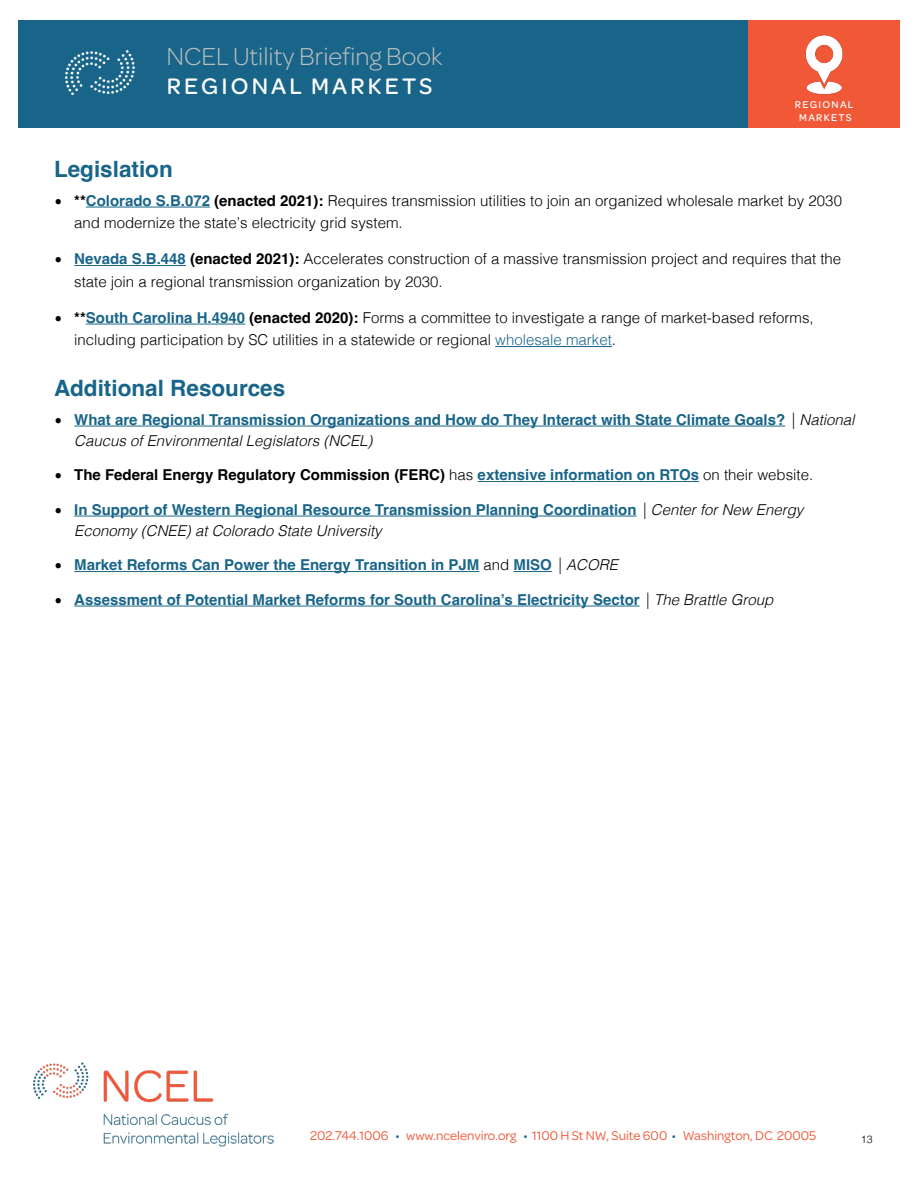
<style>
.page{position:relative;width:918px;height:1188px;background:#fff}
.page>*{position:absolute;margin:0;border:0;box-sizing:border-box;transform-origin:0 0}
.t1{font:300 26.25px "Omnes";color:#bcbec0}
.t2{font:500 24px "Omnes";letter-spacing:.13em;color:#fff}
.t3{font:700 22.5px "Helvetica";color:#186589}
.t4{font:300 15px/22.5px "Helvetica";color:#000}
.t5{font:700 15px/21px "Helvetica";color:#186589}
.t6{font:700 15px "Helvetica";color:#000}
.t7{font:13.5px "Omnes";color:#f15838}
.t8{font:500 10.5px/12.6px "Omnes";letter-spacing:.12em;color:#fff;text-align:center}
.t9{font:300 10.5px "Helvetica";color:#000}
.s1{font-family:"Helvetica Neue";font-weight:400}
.s2{font-weight:700}
.s3{font-weight:700;color:#186589}
.s4{color:#186589}
.s5{font-family:"Helvetica Neue";font-weight:400;color:#000}
.s6{font-weight:300;font-style:italic;color:#000}
.s7{font-weight:300}
.s8{font-weight:300;color:#000}
</style>
<div class="page">
<div style="left:18px;top:20px;width:882px;height:108px;background:#186589"></div>
<img style="left:66px;top:51px;width:68px;height:44px">
<img style="left:34px;top:1063px;width:239px;height:84px">
<hr style="left:86px;top:207px;width:124px;height:1px;background:#186589">
<hr style="left:74px;top:265px;width:112px;height:1px;background:#186589">
<hr style="left:86px;top:324px;width:159px;height:1px;background:#186589">
<hr style="left:495px;top:346px;width:117px;height:1px;background:#186589">
<hr style="left:74px;top:426px;width:711px;height:1px;background:#186589">
<hr style="left:478px;top:481px;width:221px;height:1px;background:#186589">
<hr style="left:74px;top:516px;width:563px;height:1px;background:#186589">
<hr style="left:74px;top:571px;width:405px;height:1px;background:#186589">
<hr style="left:514px;top:571px;width:38px;height:1px;background:#186589">
<hr style="left:74px;top:606px;width:566px;height:1px;background:#186589">
<div style="left:748px;top:20px;width:152px;height:108px;background:#f15838"></div>
<img style="left:805px;top:35px;width:38px;height:60px">
<h1 class="t1" style="left:167px;top:39px;width:277px">NCEL Utility Briefing Book</h1>
<h2 class="t2" style="left:167px;top:69px;width:267px">REGIONAL MARKETS</h2>
<p class="t8" style="left:795px;top:98px;width:60px">REGIONAL<br>MARKETS</p>
<h3 class="t3" style="left:54px;top:156px;width:120px">Legislation</h3>
<p class="t4" style="left:74px;top:188px;width:769px;text-indent:-20px"><span class="s1">࡟</span> <span class="s2">**</span> <span class="s3">Colorado S.B.072</span> <span class="s2">(enacted 2021):</span> Requires transmission utilities to join an organized wholesale market by 2030 and modernize the state’s electricity grid system.</p>
<p class="t4" style="left:74px;top:247px;width:768px;text-indent:-20px"><span class="s1">࡟</span> <span class="s3">Nevada S.B.448</span> <span class="s2">(enacted 2021):</span> Accelerates construction of a massive transmission project and requires that the state join a regional transmission organization by 2030.</p>
<p class="t4" style="left:74px;top:305px;width:741px;text-indent:-20px"><span class="s1">࡟</span> <span class="s2">**</span> <span class="s3">South Carolina H.4940</span> <span class="s2">(enacted 2020):</span> Forms a committee to investigate a range of market-based reforms, including participation by SC utilities in a statewide or regional <span class="s4">wholesale market</span>.</p>
<h3 class="t3" style="left:54px;top:375px;width:233px">Additional Resources</h3>
<p class="t5" style="left:74px;top:411px;width:782px;text-indent:-20px"><span class="s5">࡟</span> What are Regional Transmission Organizations and How do They Interact with State Climate Goals? <span class="s6">| National<br>Caucus of Environmental Legislators (NCEL)</span></p>
<p class="t6" style="left:54px;top:466px;width:761px"><span class="s1">࡟</span> The Federal Energy Regulatory Commission (FERC) <span class="s7">has</span> <span class="s4">extensive information on RTOs</span> <span class="s7">on their website.</span></p>
<p class="t5" style="left:74px;top:501px;width:731px;text-indent:-20px"><span class="s5">࡟</span> In Support of Western Regional Resource Transmission Planning Coordination <span class="s6">| Center for New Energy<br>Economy (CNEE) at Colorado State University</span></p>
<p class="t5" style="left:54px;top:556px;width:565px"><span class="s5">࡟</span> Market Reforms Can Power the Energy Transition in PJM <span class="s8">and</span> MISO <span class="s6">| ACORE</span></p>
<p class="t5" style="left:54px;top:591px;width:721px"><span class="s5">࡟</span> Assessment of Potential Market Reforms for South Carolina’s Electricity Sector <span class="s6">| The Brattle Group</span></p>
<p class="t7" style="left:310px;top:1127px;width:508px">202.744.1006 <span class="s4">•</span> www.ncelenviro.org <span class="s4">•</span> 1100 H St NW, Suite 600 <span class="s4">•</span> Washington, DC 20005</p>
<p class="t9" style="left:861px;top:1130px;width:13px">13</p>
</div>
